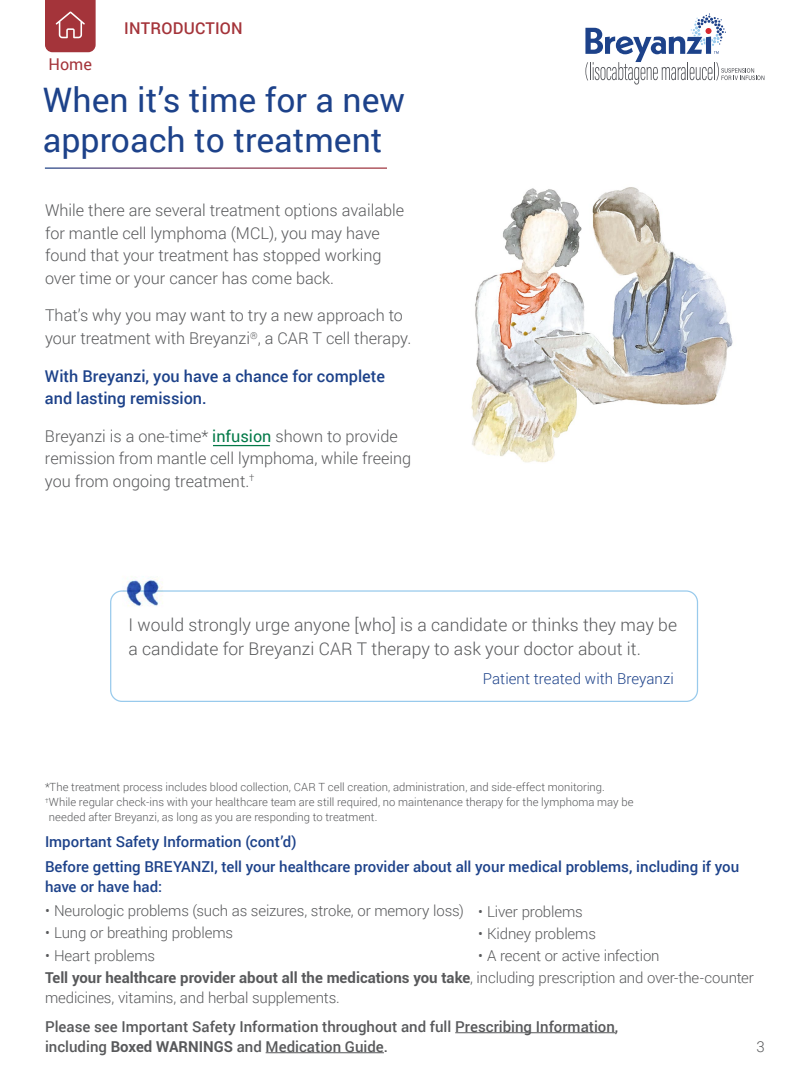
<style>
.page{position:relative;width:810px;height:1080px;background:#fff}
.page>*{position:absolute;margin:0;border:0;box-sizing:border-box;transform-origin:0 0}
.t1{font:33.75px/40px "Roboto";color:#1d428a}
.t2{font:300 17.5px/23.8px "Roboto";color:#58595b}
.t3{font:300 16.25px/22.5px "Roboto";color:#58595b}
.t4{font:500 16.25px/22.5px "Roboto";color:#1d428a}
.t5{font:500 16.25px "Roboto";letter-spacing:.015em;color:#a4343a}
.t6{font:16.25px "Roboto";color:#a4343a}
.t7{font:300 15px/22.2px "Roboto";letter-spacing:-.01em;color:#58595b}
.t8{font:500 15px/24.5px "Roboto";color:#1d428a}
.t9{font:500 15px/20px "Roboto";color:#58595b}
.t10{font:300 15px "Roboto";letter-spacing:.005em;color:#1d428a}
.t11{font:300 11.25px "Roboto";letter-spacing:.005em;color:#58595b}
.s1{font-weight:400;color:#027947}
.s2{font-weight:700}
</style>
<div class="page">
<svg style="left:585px;top:13px;width:179px;height:72px"></svg>
<svg style="left:45px;top:0;width:51px;height:52px;background:#aa4348"></svg>
<hr style="left:455px;top:1032px;width:160px;height:1px;background:#58595b">
<hr style="left:266px;top:1052px;width:118px;height:1px;background:#58595b">
<div style="left:110px;top:590px;width:588px;height:112px;border:1px solid #98caec;border-radius:11px"></div>
<img style="left:113px;top:576px;width:61px;height:30px">
<img style="left:471px;top:187px;width:262px;height:276px">
<hr style="left:213px;top:445px;width:57px;height:1px;background:#027947">
<p class="t6" style="left:49px;top:53px;width:45px">Home</p>
<p class="t5" style="left:124px;top:17px;width:120px">INTRODUCTION</p>
<h1 class="t1" style="left:43px;top:79px;width:364px">When it’s time for a new approach to treatment</h1>
<p class="t3" style="left:45px;top:199px;width:361px">While there are several treatment options available for mantle cell lymphoma (MCL), you may have found that your treatment has stopped working over time or your cancer has come back.</p>
<p class="t3" style="left:45px;top:304px;width:368px">That’s why you may want to try a new approach to your treatment with Breyanzi<sup>®</sup>, a CAR T cell therapy.</p>
<p class="t4" style="left:45px;top:364px;width:342px">With Breyanzi, you have a chance for complete and lasting remission.</p>
<p class="t3" style="left:45px;top:424px;width:368px">Breyanzi is a one-time* <span class="s1">infusion</span> shown to provide remission from mantle cell lymphoma, while freeing you from ongoing treatment.<sup>†</sup></p>
<p class="t2" style="left:128px;top:613px;width:550px">I would strongly urge anyone [who] is a candidate or thinks they may be a candidate for Breyanzi CAR T therapy to ask your doctor about it.</p>
<p class="t10" style="left:483px;top:669px;width:192px">Patient treated with Breyanzi</p>
<p class="t11" style="left:45px;top:780px;width:561px">*The treatment process includes blood collection, CAR T cell creation, administration, and side-effect monitoring.</p>
<p class="t11" style="left:45px;top:795px;width:590px"><sup>†</sup>While regular check-ins with your healthcare team are still required, no maintenance therapy for the lymphoma may be</p>
<p class="t11" style="left:49px;top:810px;width:330px">needed after Breyanzi, as long as you are responding to treatment.</p>
<p class="t8" style="left:45px;top:829px;width:696px">Important Safety Information (cont’d)<br>Before getting BREYANZI, tell your healthcare provider about all your medical problems, including if you</p>
<p class="t8" style="left:45px;top:874px;width:119px">have or have had:</p>
<p class="t7" style="left:45px;top:899px;width:420px">• Neurologic problems (such as seizures, stroke, or memory loss)</p>
<p class="t7" style="left:45px;top:921px;width:190px">• Lung or breathing problems</p>
<p class="t7" style="left:45px;top:944px;width:711px">• Heart problems<br><span class="s2">Tell your healthcare provider about all the medications you take</span>, including prescription and over-the-counter</p>
<p class="t7" style="left:45px;top:986px;width:296px">medicines, vitamins, and herbal supplements.</p>
<p class="t7" style="left:478px;top:900px;width:106px">• Liver problems</p>
<p class="t7" style="left:478px;top:922px;width:119px">• Kidney problems</p>
<p class="t7" style="left:478px;top:944px;width:183px">• A recent or active infection</p>
<p class="t9" style="left:45px;top:1016px;width:575px">Please see Important Safety Information throughout and full Prescribing Information, including <span class="s2">Boxed WARNINGS</span> and Medication Guide.</p>
<p class="t7" style="left:757px;top:1035px;width:10px">3</p>
</div>
